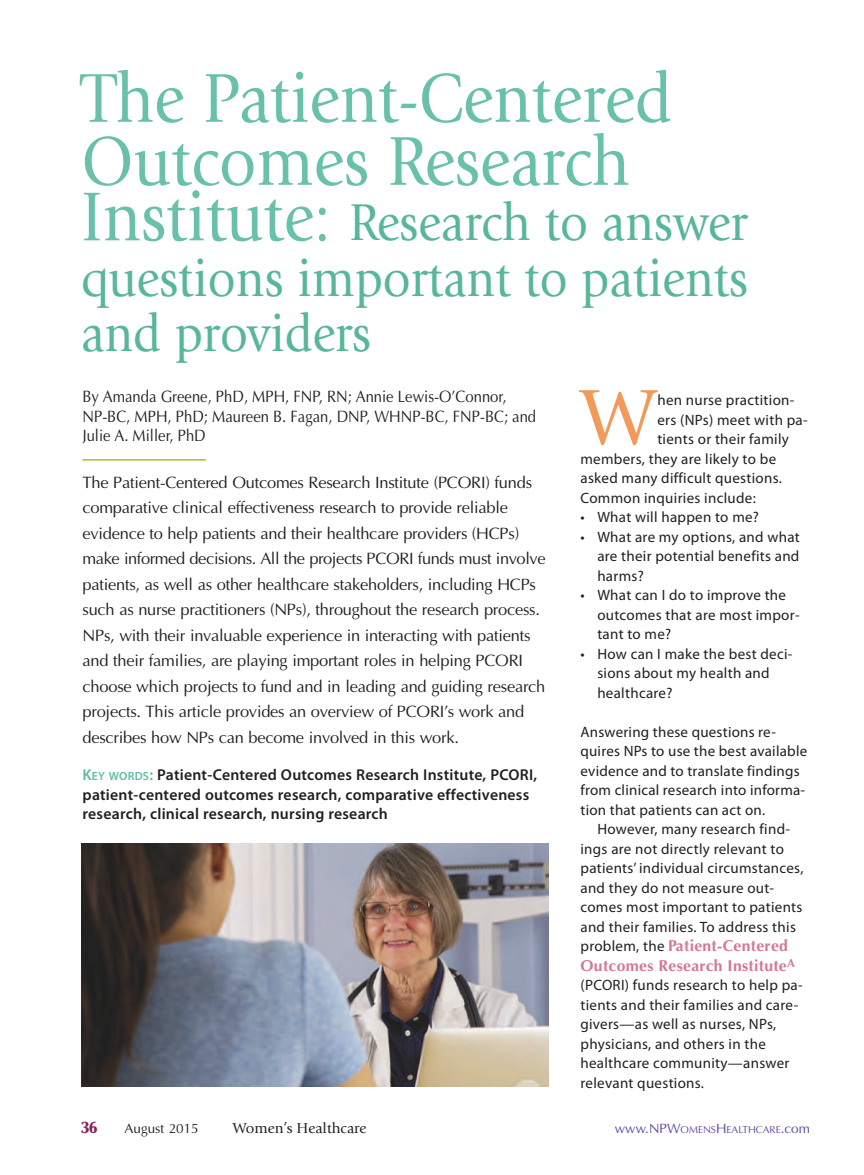
<style>
.page{position:relative;width:864px;height:1175px;background:#fff}
.page>*{position:absolute;margin:0;border:0;box-sizing:border-box;transform-origin:0 0}
.t1{font:81.75px "Giovanni";color:#f19a59}
.t2{font:72px/63px "Giovanni";color:#6ac1a9;scale:.9 1}
.t3{font:54px/55.5px "Giovanni";color:#58b69a;text-align:justify;scale:.9 1}
.t4{font:16.5px/25.5px "Optima";letter-spacing:-.015em;color:#231f20}
.t5{font:16.5px/19.5px "Optima";letter-spacing:-.015em;color:#231f20;scale:.9 1}
.t6{font:900 16.5px "Optima";color:#862155}
.t7{font:600 15.75px/19.5px "Myriad Pro";letter-spacing:.015em;color:#231f20}
.t8{font:700 15.75px/19.5px "Optima";letter-spacing:.02em;color:#d37796}
.t9{font:15px/19.5px "Myriad Pro";letter-spacing:.02em;color:#231f20}
.t10{font:15px "Giovanni";color:#231f20}
.t11{font:13.5px "Optima";color:#231f20}
.t12{font:10.2px "Optima";color:#60479d}
.s1{font-size:72px;color:#6ac1a9}
.s2{color:#5dbda0}
.s3{font-size:11.85px;color:#5dbda0}
.s4{font-family:"Myriad Pro";font-weight:400;font-size:15px;color:#231f20}
.s5{font-size:13.5px}
</style>
<div class="page">
<img style="left:81px;top:844px;width:468px;height:242px">
<hr style="left:83px;top:459px;width:123px;height:1px;background:#acbb37">
<h2 class="t2" style="left:81px;top:72px;width:658px">The Patient-Centered<br>Outcomes Research</h2>
<h3 class="t3" style="left:81px;top:199px;width:743px"><span class="s1">Institute:</span> Research to answer questions important to patients and providers</h3>
<p class="t5" style="left:83px;top:386px;width:506px">By Amanda Greene, PhD, MPH, FNP, RN; Annie Lewis-O’Connor,<br>NP-BC, MPH, PhD; Maureen B. Fagan, DNP, WHNP-BC, FNP-BC; and<br>Julie A. Miller, PhD</p>
<p class="t4" style="left:83px;top:469px;width:465px">The Patient-Centered Outcomes Research Institute (PCORI) funds comparative clinical effectiveness research to provide reliable evidence to help patients and their healthcare providers (HCPs) make informed decisions. All the projects PCORI funds must involve patients, as well as other healthcare stakeholders, including HCPs such as nurse practitioners (NPs), throughout the research process.<br>NPs, with their invaluable experience in interacting with patients and their families, are playing important roles in helping PCORI choose which projects to fund and in leading and guiding research projects. This article provides an overview of PCORI’s work and describes how NPs can become involved in this work.</p>
<p class="t7" style="left:83px;top:766px;width:456px"><span class="s2">K</span><span class="s3">EY WORDS</span><span class="s2">:</span> Patient-Centered Outcomes Research Institute, PCORI, patient-centered outcomes research, comparative effectiveness research, clinical research, nursing research</p>
<h1 class="t1" style="left:580px;top:385px;width:77px">W</h1>
<p class="t9" style="left:657px;top:391px;width:139px">hen nurse practition-</p>
<p class="t9" style="left:657px;top:411px;width:152px">ers (NPs) meet with pa-</p>
<p class="t9" style="left:657px;top:430px;width:133px">tients or their family</p>
<p class="t9" style="left:580px;top:450px;width:197px">members, they are likely to be</p>
<p class="t9" style="left:580px;top:469px;width:203px">asked many difficult questions.</p>
<p class="t9" style="left:580px;top:489px;width:177px">Common inquiries include:</p>
<p class="t9" style="left:580px;top:508px;width:180px">• What will happen to me?</p>
<p class="t9" style="left:597px;top:528px;width:204px;text-align:justify;text-indent:-17px">• What are my options, and what are their potential benefits and harms?</p>
<p class="t9" style="left:597px;top:586px;width:204px;text-indent:-17px">• What can I do to improve the outcomes that are most impor&shy;tant to me?</p>
<p class="t9" style="left:597px;top:645px;width:197px;text-indent:-17px">• How can I make the best deci&shy;sions about my health and healthcare?</p>
<p class="t9" style="left:580px;top:723px;width:228px">Answering these questions re&shy;quires NPs to use the best available evidence and to translate findings from clinical research into informa&shy;tion that patients can act on.</p>
<p class="t9" style="left:580px;top:820px;width:224px;text-indent:17px">However, many research find&shy;ings are not directly relevant to patients’ individual circumstances, and they do not measure out&shy;comes most important to patients and their families. To address this</p>
<p class="t8" style="left:580px;top:936px;width:216px"><span class="s4">problem, the</span> Patient-Centered<br>Outcomes Research Institute<sup>A</sup></p>
<p class="t9" style="left:580px;top:976px;width:224px">(PCORI) funds research to help pa&shy;tients and their families and care&shy;givers—as well as nurses, NPs, physicians, and others in the healthcare community—answer relevant questions.</p>
<p class="t6" style="left:81px;top:1121px;width:18px">36</p>
<p class="t11" style="left:125px;top:1120px;width:76px">August 2015</p>
<p class="t10" style="left:233px;top:1122px;width:135px">Women’s Healthcare</p>
<p class="t12" style="left:615px;top:1123px;width:197px"><span class="s5">www.NPW</span>OMENS<span class="s5">H</span>EALTHCARE<span class="s5">.com</span></p>
</div>
